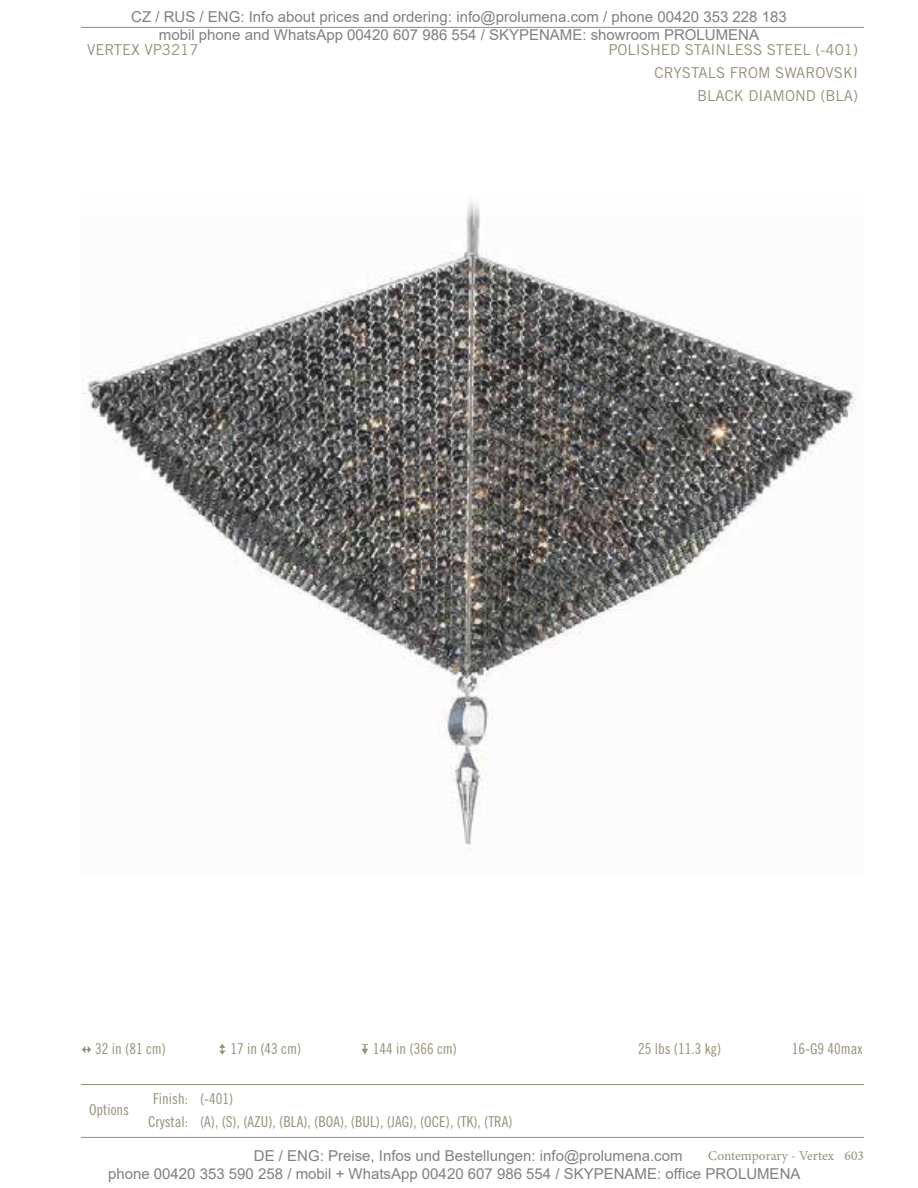
<style>
.page{position:relative;width:918px;height:1188px;background:#fff}
.page>*{position:absolute;margin:0;border:0;box-sizing:border-box;transform-origin:0 0}
.t1{font:15px/18px "Arial";color:#808080;text-align:center}
.t2{font:15px/22.8px "Trade Gothic LT Std Cn 18";color:#968f76}
.t3{font:15px/22.8px "Trade Gothic LT Std";color:#968f76;text-align:right}
.t4{font:13.5px "Minion Pro";color:#968f76}
</style>
<div class="page">
<img style="left:82px;top:201px;width:775px;height:648px">
<svg style="left:82px;top:1046px;width:9px;height:7px"></svg>
<svg style="left:219px;top:1044px;width:6px;height:11px"></svg>
<svg style="left:362px;top:1044px;width:6px;height:11px"></svg>
<hr style="left:81px;top:27px;width:783px;height:1px;background:#968f76">
<hr style="left:81px;top:1084px;width:783px;height:1px;background:#968f76">
<hr style="left:81px;top:1137px;width:783px;height:1px;background:#968f76">
<p class="t1" style="left:131px;top:8px;width:657px">CZ / RUS / ENG: Info about prices and ordering: info@prolumena.com / phone 00420 353 228 183 mobil phone and WhatsApp 00420 607 986 554 / SKYPENAME: showroom PROLUMENA</p>
<p class="t3" style="left:87px;top:38px;width:113px">VERTEX VP3217</p>
<p class="t3" style="left:608px;top:38px;width:251px">POLISHED STAINLESS STEEL (-401)<br>CRYSTALS FROM SWAROVSKI<br>BLACK DIAMOND (BLA)</p>
<p class="t2" style="left:95px;top:1037px;width:72px">32 in (81 cm)</p>
<p class="t2" style="left:230px;top:1037px;width:72px">17 in (43 cm)</p>
<p class="t2" style="left:373px;top:1037px;width:86px">144 in (366 cm)</p>
<p class="t2" style="left:638px;top:1037px;width:85px">25 lbs (11.3 kg)</p>
<p class="t2" style="left:792px;top:1037px;width:72px">16-G9 40max</p>
<p class="t2" style="left:89px;top:1098px;width:41px">Options</p>
<p class="t2" style="left:148px;top:1087px;width:366px;text-indent:5px">Finish: (-401)<br>Crystal: (A), (S), (AZU), (BLA), (BOA), (BUL), (JAG), (OCE), (TK), (TRA)</p>
<p class="t1" style="left:108px;top:1146px;width:694px;text-align:left;text-indent:146px">DE / ENG: Preise, Infos und Bestellungen: info@prolumena.com<br>phone 00420 353 590 258 / mobil + WhatsApp 00420 607 986 554 / SKYPENAME: office PROLUMENA</p>
<p class="t4" style="left:708px;top:1147px;width:157px">Contemporary - Vertex 603</p>
</div>
